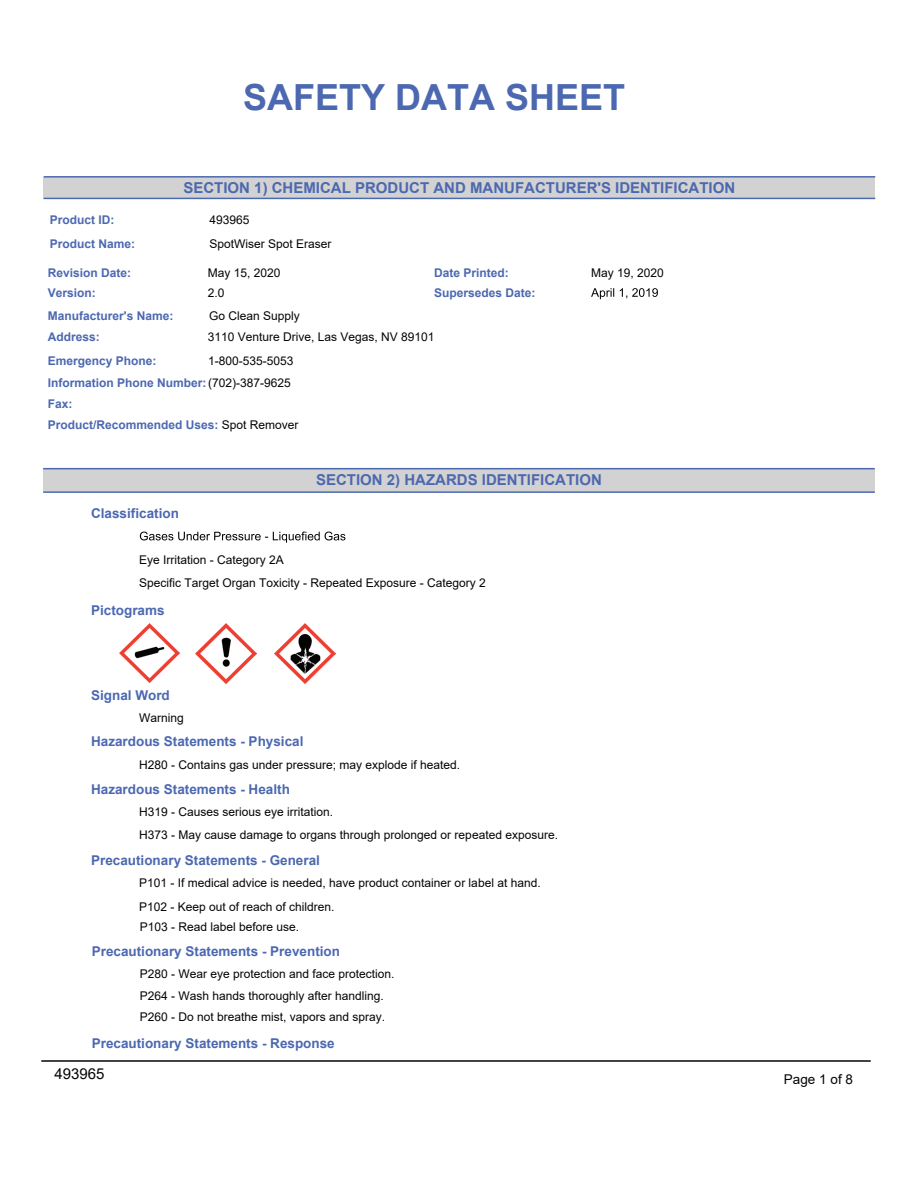
<style>
.page{position:relative;width:918px;height:1188px;background:#fff}
.page>*{position:absolute;margin:0;border:0;box-sizing:border-box;transform-origin:0 0}
.t1{font:700 36px "Arial";color:#4c68b1}
.t2{font:700 15px "Arial";color:#4c68b1}
.t3{font:15px "Arial";color:#040503}
.t4{font:700 13.5px "Arial";color:#4c68b1}
.t5{font:13.5px "Arial";color:#040503}
.t6{font:12px/23.4px "Arial";color:#040503}
.t7{font:700 12px/21.5px "Arial";color:#4c68b1}
.s1{font-weight:400;color:#040503}
</style>
<div class="page">
<div style="left:43px;top:469px;width:832px;height:23px;background:#d3d2d2"></div>
<svg style="left:140px;top:532px;width:205px;height:11px"></svg>
<img style="left:120px;top:623px;width:59px;height:59px">
<img style="left:196px;top:623px;width:60px;height:61px">
<img style="left:275px;top:623px;width:60px;height:60px">
<hr style="left:43px;top:468px;width:832px;height:1px;background:#4c68b1">
<hr style="left:43px;top:491px;width:832px;height:2px;background:#4c68b1">
<div style="left:44px;top:177px;width:831px;height:21px;background:#d3d2d2"></div>
<hr style="left:44px;top:176px;width:831px;height:2px;background:#4c68b1">
<hr style="left:44px;top:198px;width:831px;height:1px;background:#4c68b1">
<svg style="left:591px;top:288px;width:67px;height:11px"></svg>
<hr style="left:41px;top:1060px;width:830px;height:2px;background:#040503">
<h1 class="t1" style="left:243px;top:72px;width:384px">SAFETY DATA SHEET</h1>
<p class="t2" style="left:183px;top:177px;width:553px">SECTION 1) CHEMICAL PRODUCT AND MANUFACTURER'S IDENTIFICATION</p>
<p class="t7" style="left:50px;top:208px;width:87px;line-height:24.3px">Product ID:<br>Product Name:</p>
<p class="t6" style="left:209px;top:207px;width:124px;line-height:24.3px">493965<br>SpotWiser Spot Eraser</p>
<p class="t6" style="left:208px;top:263px;width:74px;line-height:19.6px">May 15, 2020<br>2.0</p>
<p class="t6" style="left:208px;top:305px;width:228px;line-height:21.1px">Go Clean Supply<br>3110 Venture Drive, Las Vegas, NV 89101</p>
<p class="t7" style="left:48px;top:351px;width:110px">Emergency Phone:</p>
<p class="t7" style="left:434px;top:262px;width:76px">Date Printed:</p>
<p class="t6" style="left:591px;top:261px;width:74px">May 19, 2020</p>
<p class="t7" style="left:434px;top:282px;width:103px">Supersedes Date:</p>
<p class="t7" style="left:48px;top:262px;width:85px">Revision Date:</p>
<p class="t7" style="left:48px;top:282px;width:50px">Version:</p>
<p class="t7" style="left:48px;top:306px;width:127px">Manufacturer's Name:</p>
<p class="t7" style="left:48px;top:327px;width:54px">Address:</p>
<p class="t7" style="left:48px;top:350px;width:252px;text-indent:160px"><span class="s1">1-800-535-5053<br></span>Information Phone Number:<span class="s1">(702)-387-9625<br></span>Fax:<br>Product/Recommended Uses: <span class="s1">Spot Remover</span></p>
<p class="t2" style="left:316px;top:469px;width:287px">SECTION 2) HAZARDS IDENTIFICATION</p>
<p class="t4" style="left:91px;top:504px;width:89px">Classification</p>
<p class="t6" style="left:139px;top:548px;width:348px">Eye Irritation - Category 2A<br>Specific Target Organ Toxicity - Repeated Exposure - Category 2</p>
<p class="t4" style="left:91px;top:601px;width:75px">Pictograms</p>
<p class="t4" style="left:91px;top:685px;width:80px">Signal Word</p>
<p class="t6" style="left:139px;top:706px;width:46px">Warning</p>
<p class="t4" style="left:91px;top:732px;width:214px">Hazardous Statements - Physical</p>
<p class="t6" style="left:139px;top:753px;width:322px">H280 - Contains gas under pressure; may explode if heated.</p>
<p class="t4" style="left:91px;top:780px;width:200px">Hazardous Statements - Health</p>
<p class="t6" style="left:139px;top:800px;width:420px">H319 - Causes serious eye irritation.<br>H373 - May cause damage to organs through prolonged or repeated exposure.</p>
<p class="t4" style="left:91px;top:851px;width:230px">Precautionary Statements - General</p>
<p class="t6" style="left:139px;top:871px;width:403px">P101 - If medical advice is needed, have product container or label at hand.<br>P102 - Keep out of reach of children.</p>
<p class="t6" style="left:140px;top:915px;width:161px">P103 - Read label before use.</p>
<p class="t4" style="left:92px;top:941px;width:250px">Precautionary Statements - Prevention</p>
<p class="t6" style="left:140px;top:962px;width:256px;line-height:21.9px">P280 - Wear eye protection and face protection.<br>P264 - Wash hands thoroughly after handling.<br>P260 - Do not breathe mist, vapors and spray.</p>
<p class="t4" style="left:92px;top:1034px;width:245px">Precautionary Statements - Response</p>
<p class="t3" style="left:55px;top:1064px;width:52px">493965</p>
<p class="t5" style="left:784px;top:1070px;width:71px">Page 1 of 8</p>
</div>
